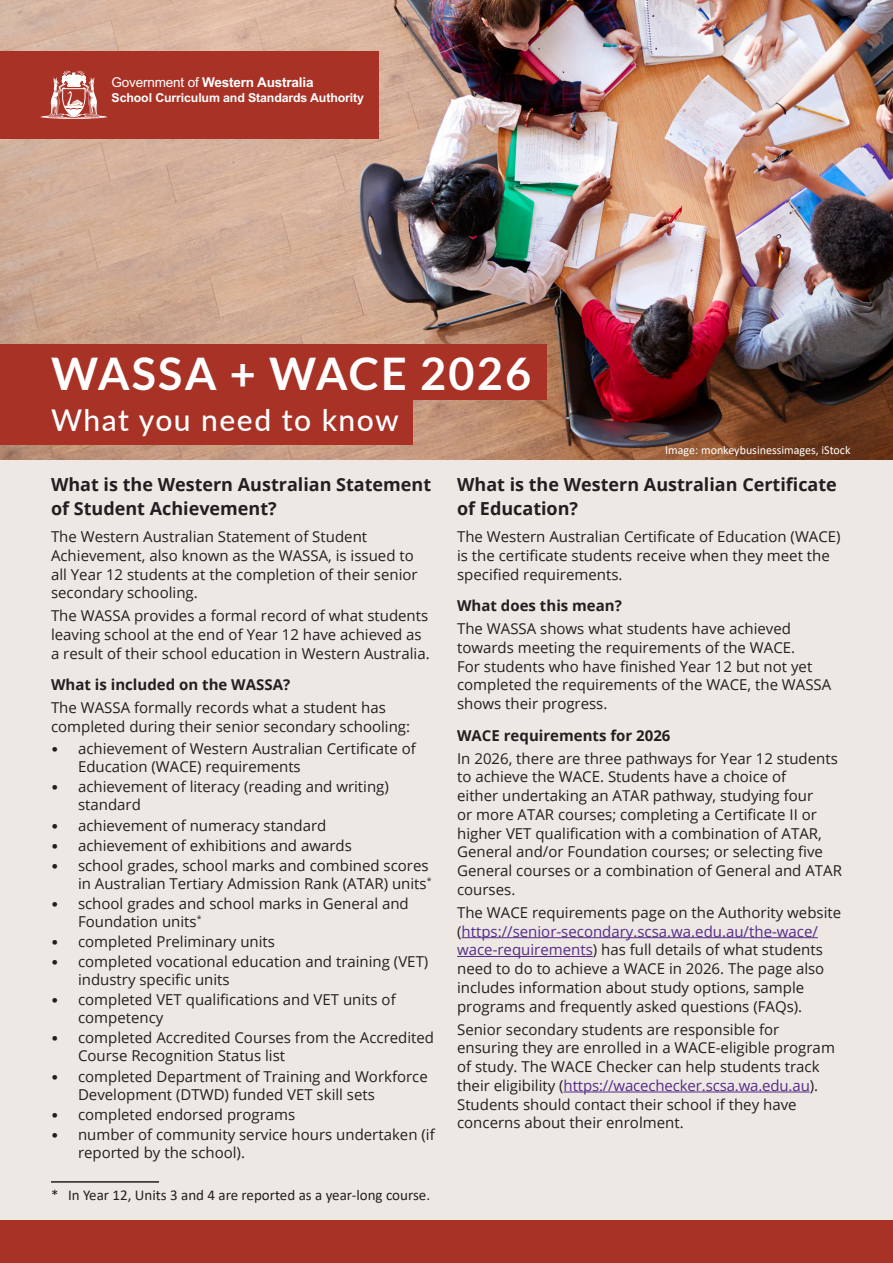
<style>
.page{position:relative;width:893px;height:1263px;background:#ede8e4}
.page>*{position:absolute;margin:0;border:0;box-sizing:border-box;transform-origin:0 0}
.t1{font:700 45px "Lato";letter-spacing:.05em;color:#fff}
.t2{font:500 30px "Lato";letter-spacing:.05em;color:#fff}
.Heading_1{font:700 18px/24px "Open Sans";color:#231f20}
.Body{font:15px/18.8px "Open Sans";color:#231f20}
.Heading_2{font:700 15px "Open Sans";color:#231f20}
.Footnote{font:15px "Calibri";color:#231f20}
.t3{font:700 13.5px "Arial";letter-spacing:-.015em;color:#fff}
.t4{font:700 12.3px "Arial";letter-spacing:-.01em;color:#fff}
.t5{font:12px "Calibri";color:#fff}
.s1{font-weight:400}
.s2{font-family:"Calibri"}
.s3{color:#562b87}
</style>
<div class="page">
<img style="left:0;top:0;width:893px;height:459px">
<hr style="left:51px;top:1181px;width:108px;height:2px;background:#231f20">
<hr style="left:462px;top:937px;width:356px;height:1px;background:#562b87">
<hr style="left:457px;top:956px;width:136px;height:1px;background:#562b87">
<hr style="left:564px;top:1091px;width:246px;height:1px;background:#562b87">
<div style="left:0;top:51px;width:378px;height:87px;background:#a93226"></div>
<div style="left:0;top:345px;width:546px;height:55px;background:#a93226"></div>
<div style="left:0;top:398px;width:412px;height:47px;background:#a93226"></div>
<svg style="left:41px;top:70px;width:66px;height:49px"></svg>
<div style="left:0;top:1220px;width:893px;height:43px;background:#a93226"></div>
<p class="t3" style="left:112px;top:73px;width:203px"><span class="s1">Government of</span> Western Australia</p>
<p class="t4" style="left:112px;top:89px;width:254px">School Curriculum and Standards Authority</p>
<p class="t1" style="left:51px;top:347px;width:482px">WASSA + WACE 2026</p>
<p class="t2" style="left:51px;top:398px;width:349px">What you need to know</p>
<p class="t5" style="left:665px;top:442px;width:187px">Image: monkeybusinessimages, iStock</p>
<p class="Heading_1" style="left:51px;top:472px;width:382px">What is the Western Australian Statement of Student Achievement?</p>
<p class="Body" style="left:51px;top:527px;width:368px">The Western Australian Statement of Student Achievement, also known as the WASSA, is issued to all Year 12 students at the completion of their senior secondary schooling.</p>
<p class="Body" style="left:51px;top:606px;width:380px">The WASSA provides a formal record of what students leaving school at the end of Year 12 have achieved as a result of their school education in Western Australia.</p>
<p class="Heading_2" style="left:51px;top:674px;width:241px">What is included on the WASSA?</p>
<p class="Body" style="left:51px;top:698px;width:361px">The WASSA formally records what a student has completed during their senior secondary schooling:</p>
<p class="Body" style="left:78px;top:739px;width:339px;line-height:18px;text-indent:-27px"><span class="s2">•</span> achievement of Western Australian Certificate of<br>Education (WACE) requirements</p>
<p class="Body" style="left:78px;top:778px;width:312px;line-height:18px;text-indent:-27px"><span class="s2">•</span> achievement of literacy (reading and writing) standard</p>
<p class="Body" style="left:51px;top:815px;width:277px"><span class="s2">•</span> achievement of numeracy standard</p>
<p class="Body" style="left:51px;top:835px;width:302px"><span class="s2">•</span> achievement of exhibitions and awards</p>
<p class="Body" style="left:51px;top:856px;width:382px;line-height:18px;text-align:right"><span class="s2">•</span> school grades, school marks and combined scores in Australian Tertiary Admission Rank (ATAR) units<sup>*</sup></p>
<p class="Body" style="left:78px;top:894px;width:332px;line-height:18px;text-indent:-27px"><span class="s2">•</span> school grades and school marks in General and<br>Foundation units<sup>*</sup></p>
<p class="Body" style="left:51px;top:932px;width:226px"><span class="s2">•</span> completed Preliminary units</p>
<p class="Body" style="left:78px;top:952px;width:352px;line-height:18px;text-indent:-27px"><span class="s2">•</span> completed vocational education and training (VET) industry specific units</p>
<p class="Body" style="left:78px;top:990px;width:319px;line-height:18px;text-indent:-27px"><span class="s2">•</span> completed VET qualifications and VET units of competency</p>
<p class="Body" style="left:78px;top:1029px;width:358px;line-height:18px;text-indent:-27px"><span class="s2">•</span> completed Accredited Courses from the Accredited<br>Course Recognition Status list</p>
<p class="Body" style="left:78px;top:1067px;width:351px;line-height:18px;text-indent:-27px"><span class="s2">•</span> completed Department of Training and Workforce<br>Development (DTWD) funded VET skill sets</p>
<p class="Body" style="left:51px;top:1104px;width:246px"><span class="s2">•</span> completed endorsed programs</p>
<p class="Body" style="left:78px;top:1125px;width:358px;line-height:18px;text-indent:-27px"><span class="s2">•</span> number of community service hours undertaken (if reported by the school).</p>
<p class="Footnote" style="left:51px;top:1184px;width:381px">* In Year 12, Units 3 and 4 are reported as a year-long course.</p>
<p class="Heading_1" style="left:457px;top:472px;width:381px">What is the Western Australian Certificate of Education?</p>
<p class="Body" style="left:457px;top:527px;width:385px">The Western Australian Certificate of Education (WACE) is the certificate students receive when they meet the specified requirements.</p>
<p class="Heading_2" style="left:457px;top:595px;width:166px">What does this mean?</p>
<p class="Body" style="left:457px;top:619px;width:376px">The WASSA shows what students have achieved towards meeting the requirements of the WACE.<br>For students who have finished Year 12 but not yet completed the requirements of the WACE, the WASSA shows their progress.</p>
<p class="Heading_2" style="left:457px;top:724px;width:215px">WACE requirements for 2026</p>
<p class="Body" style="left:457px;top:748px;width:386px">In 2026, there are three pathways for Year 12 students to achieve the WACE. Students have a choice of<br>either undertaking an ATAR pathway, studying four<br>or more ATAR courses; completing a Certificate II or higher VET qualification with a combination of ATAR, General and/or Foundation courses; or selecting five General courses or a combination of General and ATAR courses.</p>
<p class="Body" style="left:457px;top:903px;width:386px">The WACE requirements page on the Authority website (<span class="s3">https://senior-secondary.scsa.wa.edu.au/the-wace/ wace-requirements</span>) has full details of what students need to do to achieve a WACE in 2026. The page also includes information about study options, sample programs and frequently asked questions (FAQs).</p>
<p class="Body" style="left:457px;top:1019px;width:379px">Senior secondary students are responsible for ensuring they are enrolled in a WACE-eligible program of study. The WACE Checker can help students track their eligibility (<span class="s3">https://wacechecker.scsa.wa.edu.au</span>).<br>Students should contact their school if they have concerns about their enrolment.</p>
</div>
